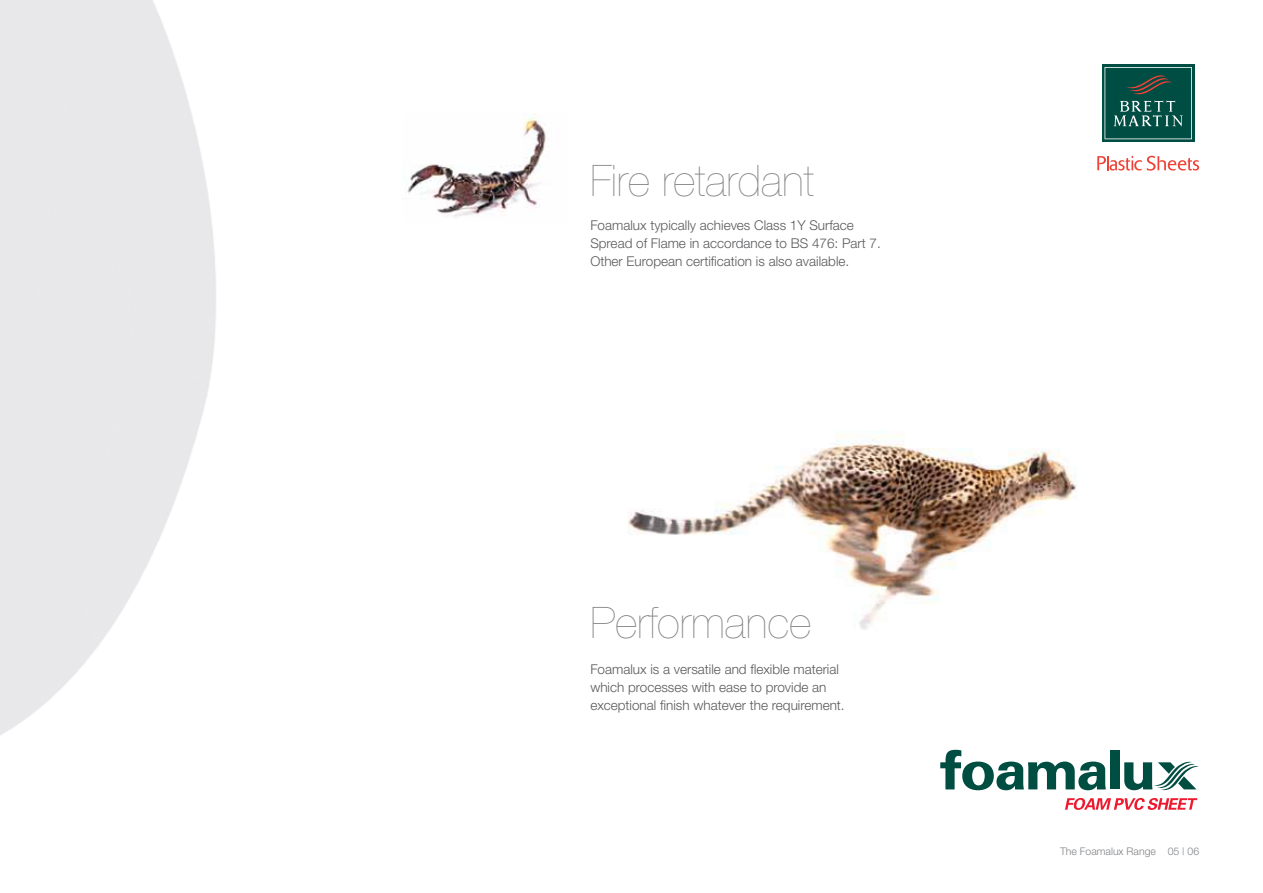
<style>
.page{position:relative;width:1263px;height:893px;background:#fff}
.page>*{position:absolute;margin:0;border:0;box-sizing:border-box;transform-origin:0 0}
.t1{font:200 43.5px "Helvetica Neue";color:#808285}
.t2{font:300 13.5px/18px "Helvetica Neue";color:#58595b}
.t3{font:300 10.5px "Helvetica Neue";color:#808285}
</style>
<div class="page">
<img style="left:628px;top:435px;width:449px;height:195px">
<svg style="left:1097px;top:156px;width:102px;height:15px"></svg>
<div style="left:1102px;top:64px;width:93px;height:78px;background:linear-gradient(to right,#004d43,#004d43)"></div>
<svg style="left:1104px;top:67px;width:88px;height:72px;background:#1d5d54"></svg>
<img style="left:403px;top:113px;width:143px;height:104px">
<div style="left:1110px;top:750px;width:9px;height:39px;background:#004d41"></div>
<svg style="left:1124px;top:761px;width:75px;height:30px"></svg>
<svg style="left:940px;top:750px;width:166px;height:40px"></svg>
<svg style="left:1065px;top:798px;width:132px;height:12px"></svg>
<h1 class="t1" style="left:590px;top:156px;width:225px">Fire retardant</h1>
<p class="t2" style="left:590px;top:216px;width:292px">Foamalux typically achieves Class 1Y Surface<br>Spread of Flame in accordance to BS 476: Part 7.<br>Other European certification is also available.</p>
<h1 class="t1" style="left:590px;top:597px;width:222px">Performance</h1>
<p class="t2" style="left:590px;top:660px;width:256px">Foamalux is a versatile and flexible material which processes with ease to provide an exceptional finish whatever the requirement.</p>
<p class="t3" style="left:1060px;top:844px;width:141px">The Foamalux Range 05 | 06</p>
</div>
